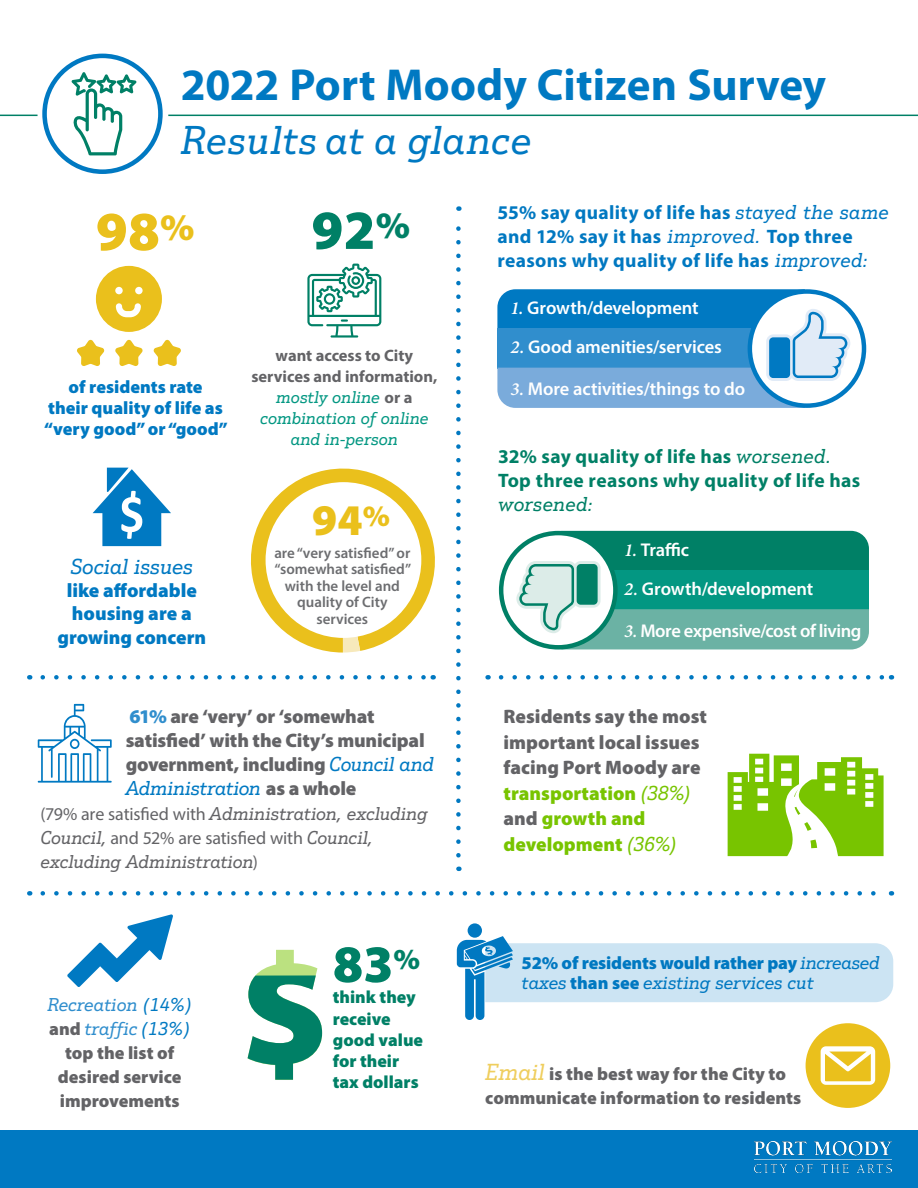
<style>
.page{position:relative;width:918px;height:1188px;background:#fff}
.page>*{position:absolute;margin:0;border:0;box-sizing:border-box;transform-origin:0 0}
.t1{font:900 55.5px "Myriad Pro";color:#eac01c}
.t2{font:900 55.5px "Myriad Pro";color:#008066}
.t3{font:900 52.95px "Myriad Pro";color:#008066}
.t4{font:700 45px "Myriad Pro";letter-spacing:.005em;color:#0079c2}
.t5{font:900 43.95px "Myriad Pro";color:#eac01c}
.t6{font:italic 39px "Justus Pro";letter-spacing:.02em;color:#0079c2}
.t7{font:italic 21px "Justus Pro";color:#0079c2}
.t8{font:900 19.5px/25.5px "Myriad Pro";color:#636366}
.t9{font:700 19.5px/24px "Myriad Pro";letter-spacing:.02em;color:#0078c1}
.t10{font:700 19.5px/24px "Myriad Pro";letter-spacing:.02em;color:#008066}
.t11{font:900 19.5px/23.2px "Myriad Pro";color:#0079c2;text-align:center}
.t12{font:600 18.45px "Myriad Pro";letter-spacing:-.005em;color:#fff}
.t13{font:600 18.45px "Myriad Pro";letter-spacing:-.025em;color:#fff}
.t14{font:900 18px/24px "Myriad Pro";color:#636366;text-align:center}
.t15{font:italic 18px/24px "Justus Pro";color:#636366}
.t16{font:900 18px/19.8px "Myriad Pro";letter-spacing:-.01em;color:#0078c1}
.t17{font:900 18px/21px "Myriad Pro";color:#0079c2}
.t18{font:900 17.7px/21.1px "Myriad Pro";color:#008066}
.t19{font:italic 16.5px/21px "Justus Pro";color:#039782;text-align:center}
.t20{font:600 15px/16.5px "Myriad Pro";color:#6c6d70;text-align:center}
.s1{font-family:"Myriad Pro";font-weight:700;font-style:normal;color:#636366}
.s2{color:#308ecd}
.s3{font-family:"Justus Pro";font-weight:400;font-style:italic;color:#0079c2}
.s4{font-family:"Myriad Pro";font-style:normal}
.s5{font-family:"Justus Pro";font-weight:400;font-style:italic;color:#308ecd}
.s6{font-family:"Justus Pro";font-weight:400;font-style:italic}
.s7{font-family:"Minion Pro";font-style:italic}
.s8{color:#78c400}
.s9{font-family:"Justus Pro";font-weight:400;font-style:italic;color:#78c400}
.s10{font-family:"Justus Pro";font-weight:400;font-style:italic;font-size:22.5px;color:#efce5e}
</style>
<div class="page">
<hr style="left:0;top:115px;width:918px;height:1px;background:#008066">
<svg style="left:41px;top:51px;width:124px;height:124px"></svg>
<div style="left:38px;top:48px;width:130px;height:130px;border:8px solid #fff;border-radius:50%"></div>
<div style="left:0;top:1130px;width:918px;height:58px;background:#0079c2"></div>
<svg style="left:43px;top:891px;width:833px;height:5px"></svg>
<svg style="left:43px;top:675px;width:383px;height:5px"></svg>
<svg style="left:501px;top:675px;width:383px;height:5px"></svg>
<svg style="left:456px;top:206px;width:5px;height:649px"></svg>
<svg style="left:248px;top:950px;width:74px;height:130px"></svg>
<div style="left:468px;top:923px;width:14px;height:15px;background:#0078c1;border-radius:50%"></div>
<svg style="left:251px;top:468px;width:184px;height:185px"></svg>
<div style="left:266px;top:482px;width:155px;height:156px;background:#fff;border-radius:50%"></div>
<svg style="left:728px;top:754px;width:156px;height:102px"></svg>
<img style="left:754px;top:1142px;width:137px;height:31px">
<div style="left:45px;top:56px;width:115px;height:116px;background:#fff;border-radius:50%"></div>
<div style="left:42px;top:54px;width:121px;height:120px;border:5px solid #0079c2;border-radius:50%"></div>
<svg style="left:71px;top:72px;width:66px;height:83px"></svg>
<svg style="left:93px;top:468px;width:78px;height:78px"></svg>
<svg style="left:96px;top:266px;width:66px;height:66px"></svg>
<svg style="left:77px;top:340px;width:28px;height:26px"></svg>
<svg style="left:115px;top:340px;width:28px;height:26px"></svg>
<svg style="left:153px;top:340px;width:28px;height:26px"></svg>
<svg style="left:307px;top:264px;width:74px;height:74px"></svg>
<svg style="left:457px;top:936px;width:436px;height:172px"></svg>
<svg style="left:750px;top:292px;width:114px;height:114px"></svg>
<svg style="left:497px;top:289px;width:353px;height:119px;background:#5ca4d6"></svg>
<div style="left:769px;top:337px;width:21px;height:41px;background:#0079c2;border-radius:4px"></div>
<svg style="left:501px;top:533px;width:114px;height:114px"></svg>
<svg style="left:516px;top:531px;width:353px;height:118px;background:#4caa99"></svg>
<div style="left:577px;top:564px;width:21px;height:41px;background:#008066;border-radius:4px"></div>
<svg style="left:67px;top:914px;width:106px;height:73px"></svg>
<svg style="left:38px;top:704px;width:74px;height:79px"></svg>
<p class="t4" style="left:181px;top:55px;width:647px">2022 Port Moody Citizen Survey</p>
<p class="t6" style="left:181px;top:115px;width:352px">Results at a glance</p>
<p class="t1" style="left:96px;top:194px;width:100px">98<sup>%</sup></p>
<p class="t2" style="left:312px;top:193px;width:100px">92<sup>%</sup></p>
<p class="t17" style="left:69px;top:376px;width:136px">of residents rate</p>
<p class="t17" style="left:44px;top:397px;width:185px">their quality of life as “very good” or “good”</p>
<p class="t7" style="left:71px;top:553px;width:124px">Social issues</p>
<p class="t11" style="left:57px;top:578px;width:150px">like affordable housing are a growing concern</p>
<p class="t19" style="left:251px;top:344px;width:187px"><span class="s1">want access to City services and information, </span>mostly online <span class="s1">or a </span>combination of online and in-person</p>
<p class="t5" style="left:312px;top:490px;width:80px">94<sup>%</sup></p>
<p class="t20" style="left:274px;top:544px;width:138px">are “very satisfied” or “somewhat satisfied” with the level and quality of City services</p>
<p class="t8" style="left:126px;top:704px;width:310px;line-height:24px"><span class="s2">61%</span> are ‘very’ or ‘somewhat satisfied’ with the City’s municipal government, including <span class="s3">Council and<br>Administration</span> as a whole</p>
<p class="t15" style="left:40px;top:801px;width:389px"><span class="s4">(79% are satisfied with</span> Administration, excluding<br>Council, <span class="s4">and 52% are satisfied with</span> Council, excluding Administration<span class="s4">)</span></p>
<p class="t14" style="left:47px;top:992px;width:146px"><span class="s5">Recreation</span> <span class="s3">(14%) </span>and <span class="s5">traffic</span> <span class="s3">(13%) </span>top the list of desired service improvements</p>
<p class="t3" style="left:333px;top:929px;width:89px">83<sup>%</sup></p>
<p class="t18" style="left:333px;top:986px;width:92px">think they receive good value for their tax dollars</p>
<p class="t9" style="left:497px;top:200px;width:393px">55% say quality of life has <span class="s6">stayed the same </span>and 12% say it has <span class="s6">improved.</span> Top three reasons why quality of life has <span class="s6">improved:</span></p>
<p class="t12" style="left:511px;top:296px;width:190px"><span class="s7">1.</span> Growth/development</p>
<p class="t12" style="left:511px;top:335px;width:213px"><span class="s7">2.</span> Good amenities/services</p>
<p class="t12" style="left:511px;top:377px;width:236px"><span class="s7">3.</span> More activities/things to do</p>
<p class="t10" style="left:498px;top:444px;width:364px">32% say quality of life has <span class="s6">worsened.<br></span>Top three reasons why quality of life has <span class="s6">worsened:</span></p>
<p class="t12" style="left:624px;top:538px;width:67px"><span class="s7">1.</span> Traffic</p>
<p class="t12" style="left:624px;top:577px;width:191px"><span class="s7">2.</span> Growth/development</p>
<p class="t13" style="left:624px;top:619px;width:239px"><span class="s7">3.</span> More expensive/cost of living</p>
<p class="t8" style="left:504px;top:703px;width:205px">Residents say the most important local issues facing Port Moody are <span class="s8">transportation</span> <span class="s9">(38%) </span>and <span class="s8">growth and development</span> <span class="s9">(36%)</span></p>
<p class="t16" style="left:522px;top:953px;width:360px">52% of residents would rather pay <span class="s6">increased taxes</span> than see <span class="s6">existing services cut</span></p>
<p class="t14" style="left:485px;top:1061px;width:318px;text-align:left"><span class="s10">Email</span> is the best way for the City to communicate information to residents</p>
</div>
